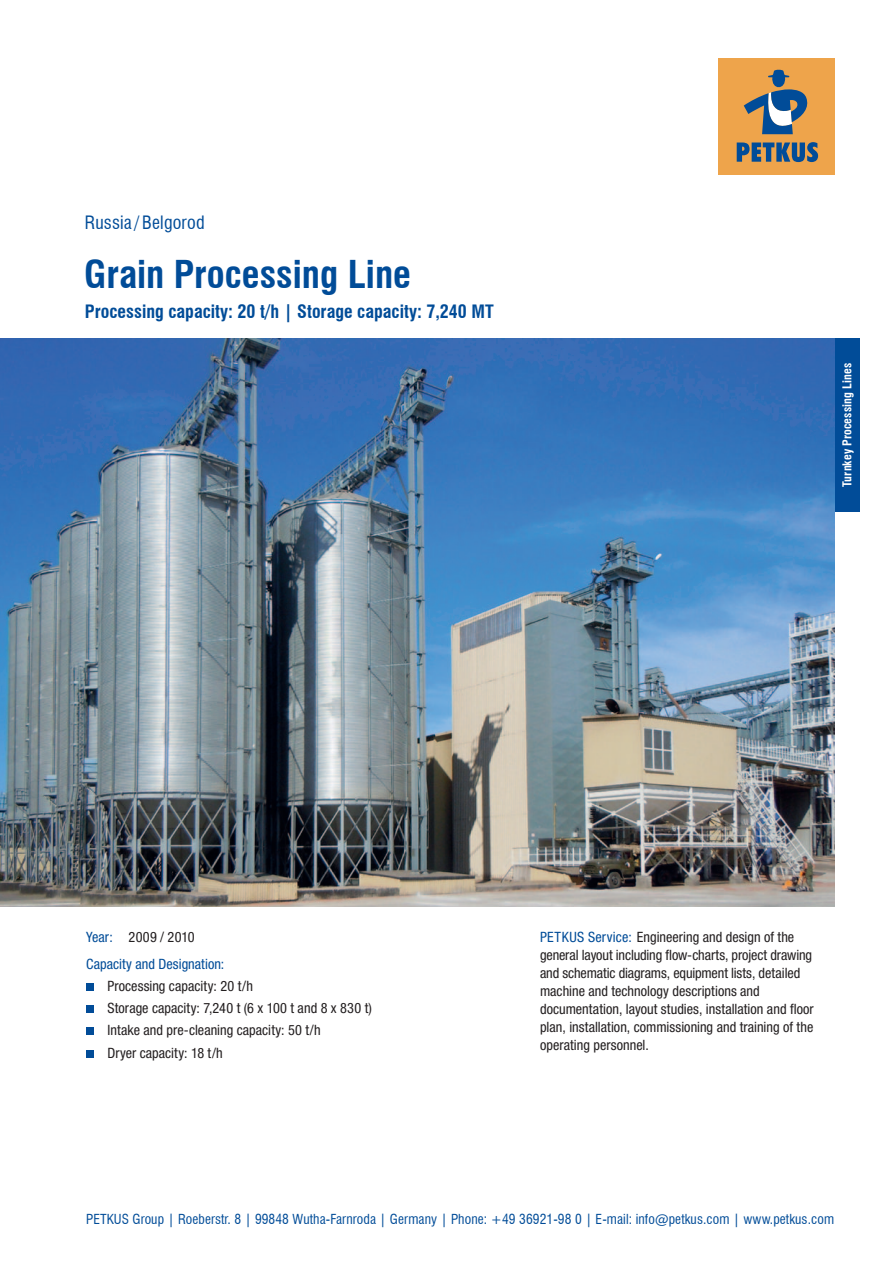
<style>
.page{position:relative;width:893px;height:1263px;background:#fff}
.page>*{position:absolute;margin:0;border:0;box-sizing:border-box;transform-origin:0 0}
.HL_Anlage{font:700 condensed 37.5px "Swiss 721 BT";color:#014c98}
.HL_Anlage-2{font:700 condensed 18px "Swiss 721 BT";color:#014c98}
.HL_Anlage-3{font:condensed 18px "Swiss 721 BT";letter-spacing:.01em;color:#014c98}
.copytext_9p{font:condensed 14.25px/18px "Helvetica Neue LTW1 G";color:#231f20}
.copytext_9p-2{font:condensed 14.25px "Helvetica Neue LTW1 G";letter-spacing:.005em;color:#014c98}
.t1{font:condensed 13.5px "Swiss 721 BT";letter-spacing:.005em;color:#014c98}
.t2{font:700 condensed 12px "Swiss 721 BT";letter-spacing:.01em;color:#fff}
.s1{color:#014c98}
</style>
<div class="page">
<div style="left:719px;top:58px;width:116px;height:116px;background:#eea44b"></div>
<svg style="left:744px;top:69px;width:64px;height:65px"></svg>
<svg style="left:737px;top:142px;width:81px;height:20px"></svg>
<div style="left:834px;top:338px;width:26px;height:173px;background:#014c98"></div>
<img style="left:0;top:338px;width:834px;height:568px">
<div style="left:86px;top:983px;width:8px;height:8px;background:#014c98"></div>
<div style="left:86px;top:1005px;width:8px;height:8px;background:#014c98"></div>
<div style="left:86px;top:1027px;width:8px;height:8px;background:#014c98"></div>
<div style="left:86px;top:1050px;width:8px;height:7px;background:#014c98"></div>
<p class="HL_Anlage-3" style="left:85px;top:212px;width:121px">Russia / Belgorod</p>
<p class="HL_Anlage" style="left:84px;top:252px;width:328px">Grain Processing Line</p>
<p class="HL_Anlage-2" style="left:85px;top:301px;width:410px">Processing capacity: 20 t/h | Storage capacity: 7,240 MT</p>
<p class="t2" style="left:840px;top:487px;width:125px;rotate:-90deg">Turnkey Processing Lines</p>
<p class="copytext_9p" style="left:86px;top:928px;width:110px"><span class="s1">Year:</span> 2009 / 2010</p>
<p class="copytext_9p-2" style="left:86px;top:955px;width:140px">Capacity and Designation:</p>
<p class="copytext_9p" style="left:107px;top:977px;width:147px">Processing capacity: 20 t/h</p>
<p class="copytext_9p" style="left:107px;top:999px;width:266px">Storage capacity: 7,240 t (6 x 100 t and 8 x 830 t)</p>
<p class="copytext_9p" style="left:107px;top:1021px;width:215px">Intake and pre-cleaning capacity: 50 t/h</p>
<p class="copytext_9p" style="left:107px;top:1043px;width:117px">Dryer capacity: 18 t/h</p>
<p class="copytext_9p" style="left:540px;top:928px;width:256px"><span class="s1">PETKUS Service:</span> Engineering and design of the</p>
<p class="copytext_9p" style="left:540px;top:946px;width:274px">general layout including flow-charts, project drawing</p>
<p class="copytext_9p" style="left:540px;top:964px;width:275px">and schematic diagrams, equipment lists, detailed machine and technology descriptions and documentation, layout studies, installation and floor</p>
<p class="copytext_9p" style="left:540px;top:1018px;width:275px">plan, installation, commissioning and training of the</p>
<p class="copytext_9p" style="left:540px;top:1036px;width:110px">operating personnel.</p>
<p class="t1" style="left:86px;top:1211px;width:749px">PETKUS Group | Roeberstr. 8 | 99848 Wutha-Farnroda | Germany | Phone: +49 36921-98 0 | E-mail: info@petkus.com | www.petkus.com</p>
</div>
